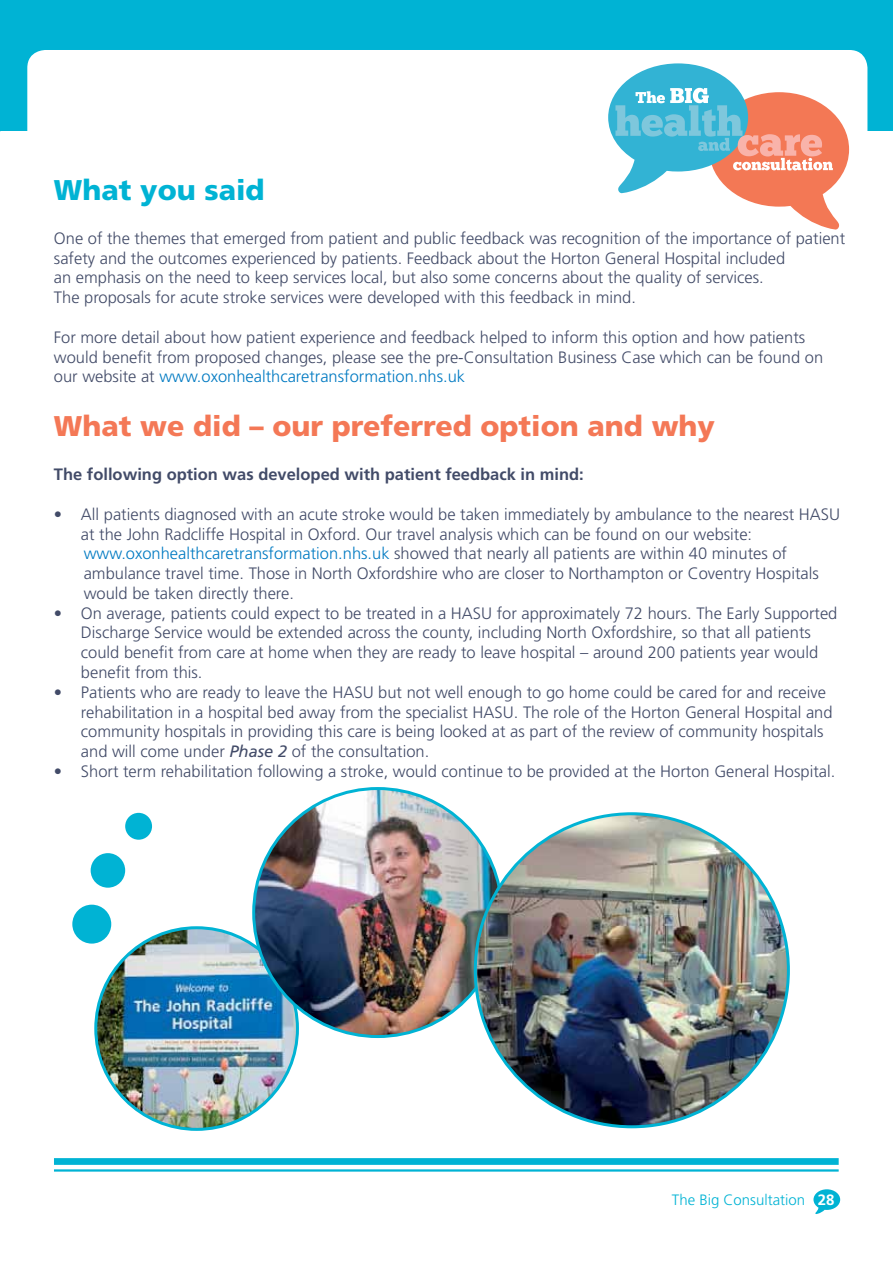
<style>
.page{position:relative;width:893px;height:1263px;background:#fff}
.page>*{position:absolute;margin:0;border:0;box-sizing:border-box;transform-origin:0 0}
.t1{font:900 28.5px "Frutiger";color:#f47856}
.t2{font:900 28.5px "Frutiger";color:#00b3d4}
.t3{font:300 16.5px/19.8px "Frutiger";color:#424b68}
.t4{font:700 16.5px "Frutiger";color:#424b68}
.t5{font:300 15px "Frutiger";color:#00b3d4}
.s1{color:#007ac2}
.s2{font-weight:400;font-style:italic}
.s3{font-weight:700;color:#fff}
</style>
<div class="page">
<div style="left:0;top:0;width:892px;height:131px;background:#00b3d4"></div>
<div style="left:27px;top:50px;width:840px;height:103px;background:#fff;border-radius:18px"></div>
<svg style="left:608px;top:63px;width:241px;height:167px"></svg>
<img style="left:96px;top:928px;width:201px;height:201px;border-radius:50%">
<img style="left:254px;top:789px;width:248px;height:248px;border-radius:50%">
<img style="left:475px;top:814px;width:313px;height:313px;border-radius:50%">
<div style="left:72px;top:905px;width:39px;height:39px;background:#00b3d4;border-radius:50%"></div>
<div style="left:91px;top:853px;width:34px;height:35px;background:#00b3d4;border-radius:50%"></div>
<div style="left:125px;top:813px;width:27px;height:27px;background:#00b3d4;border-radius:50%"></div>
<svg style="left:813px;top:1189px;width:27px;height:25px"></svg>
<div style="left:54px;top:1158px;width:785px;height:7px;background:#00b3d4"></div>
<hr style="left:54px;top:1169px;width:785px;height:3px;background:#00b3d4">
<h1 class="t2" style="left:54px;top:179px;width:212px">What you said</h1>
<p class="t3" style="left:54px;top:229px;width:793px">One of the themes that emerged from patient and public feedback was recognition of the importance of patient safety and the outcomes experienced by patients. Feedback about the Horton General Hospital included<br>an emphasis on the need to keep services local, but also some concerns about the quality of services.<br>The proposals for acute stroke services were developed with this feedback in mind.</p>
<p class="t3" style="left:54px;top:328px;width:771px">For more detail about how patient experience and feedback helped to inform this option and how patients would benefit from proposed changes, please see the pre-Consultation Business Case which can be found on our website at <span class="s1">www.oxonhealthcaretransformation.nhs.uk</span></p>
<h1 class="t1" style="left:54px;top:415px;width:662px">What we did – our preferred option and why</h1>
<p class="t4" style="left:54px;top:468px;width:531px">The following option was developed with patient feedback in mind:</p>
<p class="t3" style="left:81px;top:505px;width:761px;text-indent:-27px">• All patients diagnosed with an acute stroke would be taken immediately by ambulance to the nearest HASU at the John Radcliffe Hospital in Oxford. Our travel analysis which can be found on our website: <span class="s1">www.oxonhealthcaretransformation.nhs.uk</span> showed that nearly all patients are within 40 minutes of ambulance travel time. Those in North Oxfordshire who are closer to Northampton or Coventry Hospitals would be taken directly there.</p>
<p class="t3" style="left:81px;top:604px;width:758px;text-indent:-27px">• On average, patients could expect to be treated in a HASU for approximately 72 hours. The Early Supported Discharge Service would be extended across the county, including North Oxfordshire, so that all patients could benefit from care at home when they are ready to leave hospital – around 200 patients year would benefit from this.</p>
<p class="t3" style="left:81px;top:683px;width:753px;text-indent:-27px">• Patients who are ready to leave the HASU but not well enough to go home could be cared for and receive rehabilitation in a hospital bed away from the specialist HASU. The role of the Horton General Hospital and community hospitals in providing this care is being looked at as part of the review of community hospitals and will come under <span class="s2">Phase 2</span> of the consultation.</p>
<p class="t3" style="left:54px;top:763px;width:783px">• Short term rehabilitation following a stroke, would continue to be provided at the Horton General Hospital.</p>
<p class="t5" style="left:672px;top:1194px;width:164px">The Big Consultation <span class="s3">28</span></p>
</div>
